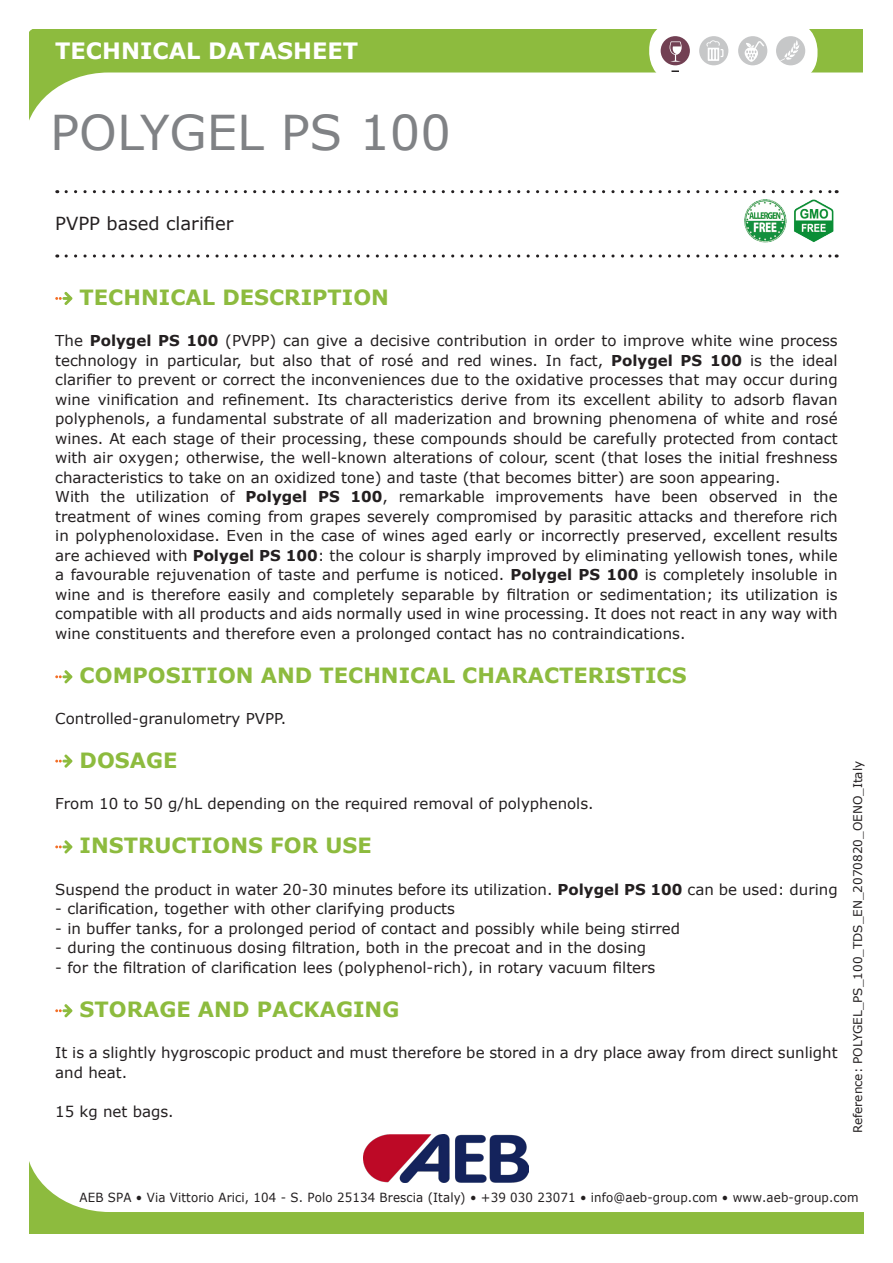
<style>
.page{position:relative;width:893px;height:1263px;background:#fff}
.page>*{position:absolute;margin:0;border:0;box-sizing:border-box;transform-origin:0 0}
.t1{font:48px "Verdana";color:#808285}
.t2{font:700 22.5px "Verdana";color:#fff}
.t3{font:700 21px "Verdana";color:#8dbb3e}
.t4{font:18px "Verdana";color:#231f20}
.t5{font:15px/19.5px "Verdana";color:#231f20;text-align:justify}
.t6{font:12.6px "Verdana";letter-spacing:.01em;color:#231f20;scale:.94 1}
.t7{font:12px "Verdana";color:#231f20}
.s1{font-weight:700}
</style>
<div class="page">
<svg style="left:30px;top:1161px;width:834px;height:72px"></svg>
<svg style="left:66px;top:190px;width:771px;height:3px"></svg>
<svg style="left:66px;top:254px;width:771px;height:4px"></svg>
<svg style="left:29px;top:30px;width:834px;height:91px"></svg>
<svg style="left:649px;top:21px;width:167px;height:61px"></svg>
<div style="left:650px;top:22px;width:167px;height:60px;background:#fff;border-radius:28px"></div>
<svg style="left:671px;top:70px;width:8px;height:2px"></svg>
<div style="left:776px;top:36px;width:29px;height:29px;background:#c6c7c8;border-radius:50%"></div>
<svg style="left:780px;top:40px;width:20px;height:21px"></svg>
<div style="left:738px;top:36px;width:29px;height:29px;background:#c6c7c8;border-radius:50%"></div>
<div style="left:661px;top:36px;width:29px;height:29px;background:#724053;border-radius:50%"></div>
<div style="left:699px;top:36px;width:29px;height:29px;background:#c6c7c8;border-radius:50%"></div>
<svg style="left:706px;top:40px;width:17px;height:21px"></svg>
<svg style="left:670px;top:41px;width:12px;height:21px"></svg>
<svg style="left:745px;top:41px;width:19px;height:21px"></svg>
<img style="left:364px;top:1134px;width:164px;height:48px">
<svg style="left:55px;top:292px;width:17px;height:13px"></svg>
<svg style="left:55px;top:670px;width:17px;height:13px"></svg>
<svg style="left:55px;top:754px;width:17px;height:14px"></svg>
<svg style="left:55px;top:840px;width:17px;height:13px"></svg>
<svg style="left:55px;top:1004px;width:17px;height:13px"></svg>
<img style="left:744px;top:200px;width:90px;height:43px">
<h2 class="t2" style="left:55px;top:35px;width:304px">TECHNICAL DATASHEET</h2>
<p class="t1" style="left:50px;top:100px;width:402px">POLYGEL PS 100</p>
<p class="t4" style="left:55px;top:211px;width:180px">PVPP based clarifier</p>
<p class="t3" style="left:80px;top:282px;width:311px">TECHNICAL DESCRIPTION</p>
<p class="t5" style="left:55px;top:331px;width:784px">The <span class="s1">Polygel PS 100</span> (PVPP) can give a decisive contribution in order to improve white wine process technology in particular, but also that of rosé and red wines. In fact, <span class="s1">Polygel PS 100</span> is the ideal clarifier to prevent or correct the inconveniences due to the oxidative processes that may occur during wine vinification and refinement. Its characteristics derive from its excellent ability to adsorb flavan polyphenols, a fundamental substrate of all maderization and browning phenomena of white and rosé wines. At each stage of their processing, these compounds should be carefully protected from contact with air oxygen; otherwise, the well-known alterations of colour, scent (that loses the initial freshness characteristics to take on an oxidized tone) and taste (that becomes bitter) are soon appearing.</p>
<p class="t5" style="left:55px;top:487px;width:784px">With the utilization of <span class="s1">Polygel PS 100</span>, remarkable improvements have been observed in the treatment of wines coming from grapes severely compromised by parasitic attacks and therefore rich in polyphenoloxidase. Even in the case of wines aged early or incorrectly preserved, excellent results are achieved with <span class="s1">Polygel PS 100</span>: the colour is sharply improved by eliminating yellowish tones, while a favourable rejuvenation of taste and perfume is noticed. <span class="s1">Polygel PS 100</span> is completely insoluble in wine and is therefore easily and completely separable by filtration or sedimentation; its utilization is compatible with all products and aids normally used in wine processing. It does not react in any way with wine constituents and therefore even a prolonged contact has no contraindications.</p>
<p class="t3" style="left:80px;top:661px;width:608px">COMPOSITION AND TECHNICAL CHARACTERISTICS</p>
<p class="t5" style="left:55px;top:709px;width:233px">Controlled-granulometry PVPP.</p>
<p class="t3" style="left:80px;top:745px;width:99px">DOSAGE</p>
<p class="t5" style="left:55px;top:793px;width:540px">From 10 to 50 g/hL depending on the required removal of polyphenols.</p>
<p class="t3" style="left:80px;top:831px;width:294px">INSTRUCTIONS FOR USE</p>
<p class="t5" style="left:55px;top:879px;width:784px">Suspend the product in water 20-30 minutes before its utilization. <span class="s1">Polygel PS 100</span> can be used: during</p>
<p class="t5" style="left:55px;top:899px;width:401px">- clarification, together with other clarifying products</p>
<p class="t5" style="left:55px;top:918px;width:626px">- in buffer tanks, for a prolonged period of contact and possibly while being stirred</p>
<p class="t5" style="left:55px;top:938px;width:592px">- during the continuous dosing filtration, both in the precoat and in the dosing</p>
<p class="t5" style="left:55px;top:957px;width:602px">- for the filtration of clarification lees (polyphenol-rich), in rotary vacuum filters</p>
<p class="t3" style="left:80px;top:995px;width:321px">STORAGE AND PACKAGING</p>
<p class="t5" style="left:55px;top:1043px;width:784px">It is a slightly hygroscopic product and must therefore be stored in a dry place away from direct sunlight and heat.</p>
<p class="t5" style="left:55px;top:1101px;width:120px">15 kg net bags.</p>
<p class="t7" style="left:850px;top:1133px;width:374px;rotate:-90deg">Reference: POLYGEL_PS_100_TDS_EN_2070820_OENO_Italy</p>
<p class="t6" style="left:80px;top:1189px;width:830px">AEB SPA • Via Vittorio Arici, 104 - S. Polo 25134 Brescia (Italy) • +39 030 23071 • info@aeb-group.com • www.aeb-group.com</p>
</div>
